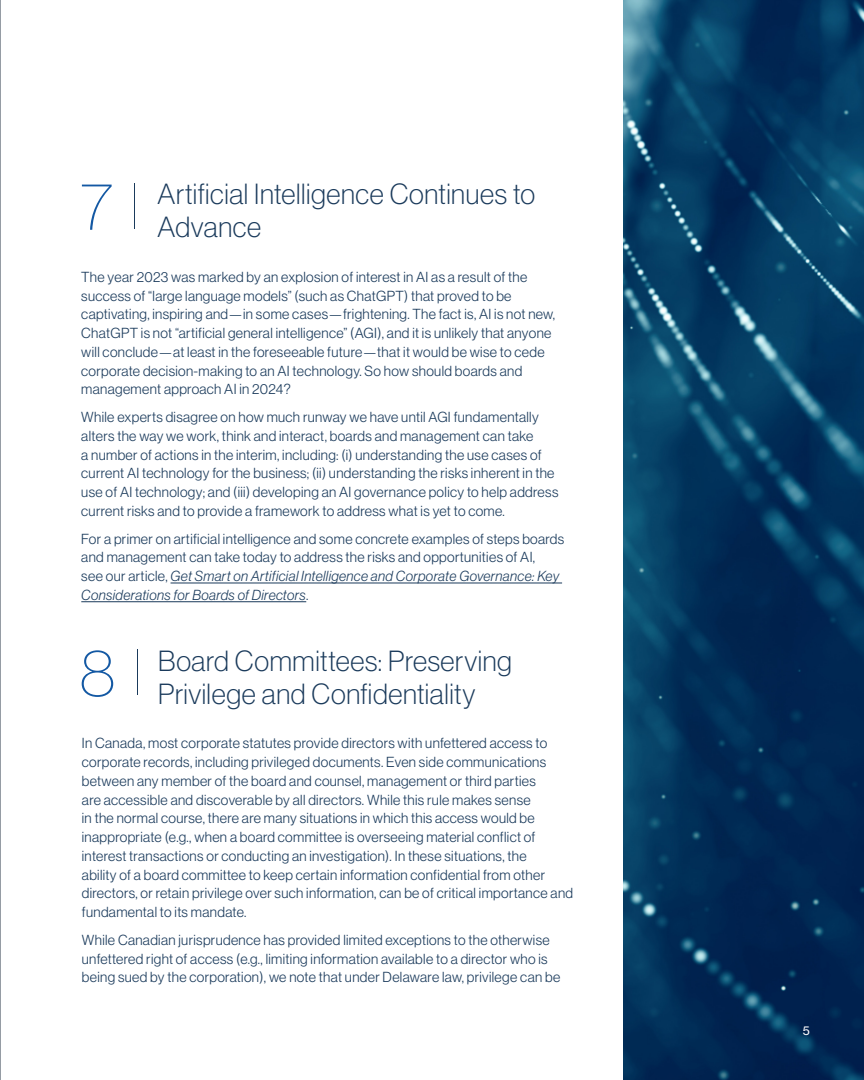
<style>
.page{position:relative;width:864px;height:1080px;background:#fff}
.page>*{position:absolute;margin:0;border:0;box-sizing:border-box;transform-origin:0 0}
.Body_Copy_9_12_5{font:66px "N Haas Grotesk DS Std 25 Th";color:#1358a3}
.Body_9_5_Display{font:28.5px/33px "N Haas Grotesk DS Std 35 X Lt";letter-spacing:.02em;color:#1a3a5b}
.Body_9_5_Display-2{font:14.25px/18.8px "N Haas Grotesk DS Std 45 Lt";letter-spacing:.025em;color:#1a3a5b}
.Page_Numbers_8pt_Right{font:12px "N Haas Grotesk TX Std 55 Rg";color:#fff}
.s1{font-family:"N Haas Grotesk DS Std 15 Ult Th";font-size:52.5px;color:#1a3a5b}
.s2{font-family:"N Haas Grotesk DS Std 46 Lt It"}
</style>
<div class="page">
<img style="left:623px;top:0;width:241px;height:1080px">
<hr style="left:171px;top:583px;width:391px;height:1px;background:#1a3a5b">
<hr style="left:81px;top:601px;width:225px;height:1px;background:#1a3a5b">
<hr style="left:0;top:0;width:1px;height:1080px;background:#2d3b4a">
<p class="Body_Copy_9_12_5" style="left:80px;top:170px;width:60px">7 <span class="s1">|</span></p>
<p class="Body_9_5_Display" style="left:158px;top:178px;width:379px">Artificial Intelligence Continues to<br>Advance</p>
<p class="Body_9_5_Display-2" style="left:81px;top:267px;width:475px">The year 2023 was marked by an explosion of interest in AI as a result of the success of “large language models” (such as ChatGPT) that proved to be captivating, inspiring and—in some cases—frightening. The fact is, AI is not new, ChatGPT is not “artificial general intelligence” (AGI), and it is unlikely that anyone will conclude—at least in the foreseeable future—that it would be wise to cede corporate decision-making to an AI technology. So how should boards and management approach AI in 2024?</p>
<p class="Body_9_5_Display-2" style="left:81px;top:408px;width:479px">While experts disagree on how much runway we have until AGI fundamentally alters the way we work, think and interact, boards and management can take<br>a number of actions in the interim, including: (i) understanding the use cases of current AI technology for the business; (ii) understanding the risks inherent in the use of AI technology; and (iii) developing an AI governance policy to help address current risks and to provide a framework to address what is yet to come.</p>
<p class="Body_9_5_Display-2" style="left:81px;top:529px;width:485px">For a primer on artificial intelligence and some concrete examples of steps boards and management can take today to address the risks and opportunities of AI,<br>see our article, <span class="s2">Get Smart on Artificial Intelligence and Corporate Governance: Key Considerations for Boards of Directors</span>.</p>
<p class="Body_Copy_9_12_5" style="left:80px;top:636px;width:64px">8 <span class="s1">|</span></p>
<p class="Body_9_5_Display" style="left:158px;top:644px;width:355px">Board Committees: Preserving<br>Privilege and Confidentiality</p>
<p class="Body_9_5_Display-2" style="left:82px;top:734px;width:493px">In Canada, most corporate statutes provide directors with unfettered access to corporate records, including privileged documents. Even side communications between any member of the board and counsel, management or third parties<br>are accessible and discoverable by all directors. While this rule makes sense<br>in the normal course, there are many situations in which this access would be inappropriate (e.g., when a board committee is overseeing material conflict of interest transactions or conducting an investigation). In these situations, the<br>ability of a board committee to keep certain information confidential from other directors, or retain privilege over such information, can be of critical importance and fundamental to its mandate.</p>
<p class="Body_9_5_Display-2" style="left:82px;top:930px;width:480px">While Canadian jurisprudence has provided limited exceptions to the otherwise unfettered right of access (e.g., limiting information available to a director who is being sued by the corporation), we note that under Delaware law, privilege can be</p>
<p class="Page_Numbers_8pt_Right" style="left:803px;top:1024px;width:9px">5</p>
</div>
